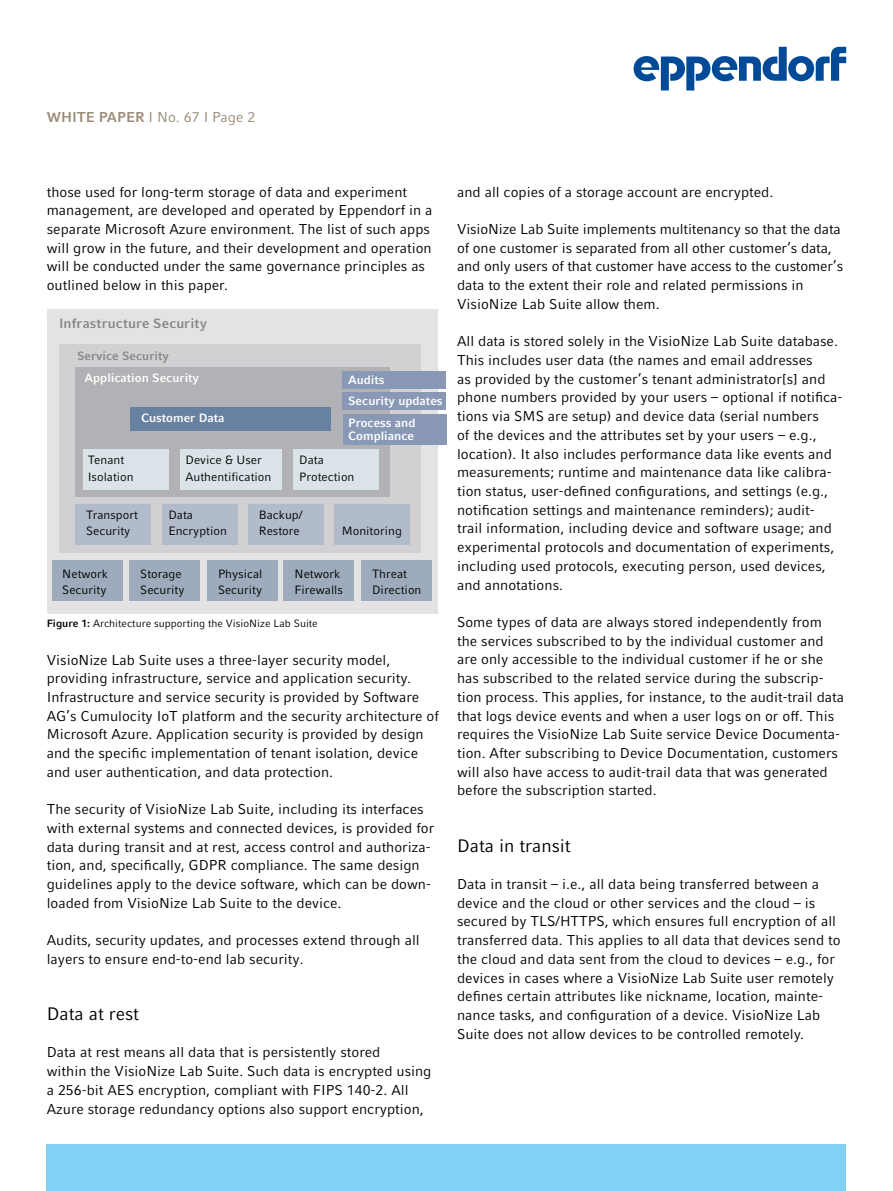
<style>
.page{position:relative;width:893px;height:1191px;background:#fff}
.page>*{position:absolute;margin:0;border:0;box-sizing:border-box;transform-origin:0 0}
.t1{font:18px "Compatil Factfor Eppendorf";color:#000}
.t2{font:14.25px/18.8px "Compatil Factfor Eppendorf";color:#000}
.t3{font:14.25px "Compatil Factfor Eppendorf";color:#9a8a76}
.t4{font:700 13.5px "Compatil Factfor Eppendorf";letter-spacing:.01em;color:#878787}
.t5{font:12px/16px "Compatil Factfor Eppendorf";color:#000}
.t6{font:700 12px/21.6px "Compatil Factfor Eppendorf";color:#fff}
.t7{font:700 12px "Compatil Factfor Eppendorf";color:#878787}
.t8{font:10.5px "Compatil Factfor Eppendorf";color:#000}
.s1{font-weight:700}
</style>
<div class="page">
<div style="left:47px;top:1144px;width:799px;height:47px;background:#83d0f5"></div>
<svg style="left:634px;top:47px;width:212px;height:43px"></svg>
<div style="left:47px;top:309px;width:390px;height:304px;background:#e3e3e3"></div>
<div style="left:59px;top:344px;width:361px;height:209px;background:#d2d0d3"></div>
<div style="left:75px;top:367px;width:315px;height:129px;background:#b2b1b5"></div>
<div style="left:130px;top:407px;width:201px;height:24px;background:#6781a2"></div>
<div style="left:75px;top:504px;width:76px;height:40px;background:#b1bbca"></div>
<div style="left:162px;top:504px;width:76px;height:40px;background:#b1bbca"></div>
<div style="left:248px;top:504px;width:76px;height:40px;background:#b1bbca"></div>
<div style="left:334px;top:504px;width:76px;height:40px;background:#b1bbca"></div>
<div style="left:83px;top:449px;width:86px;height:40px;background:#dae3e8"></div>
<div style="left:180px;top:449px;width:102px;height:40px;background:#dae3e8"></div>
<div style="left:294px;top:449px;width:85px;height:40px;background:#dae3e8"></div>
<div style="left:52px;top:561px;width:70px;height:40px;background:#9eabbc"></div>
<div style="left:129px;top:561px;width:71px;height:40px;background:#9eabbc"></div>
<div style="left:207px;top:561px;width:70px;height:40px;background:#9eabbc"></div>
<div style="left:283px;top:561px;width:71px;height:40px;background:#9eabbc"></div>
<div style="left:361px;top:561px;width:71px;height:40px;background:#9eabbc"></div>
<div style="left:342px;top:371px;width:104px;height:17px;background:#8999b5"></div>
<div style="left:342px;top:393px;width:104px;height:17px;background:#8999b5"></div>
<div style="left:343px;top:415px;width:104px;height:30px;background:#8999b5"></div>
<p class="t3" style="left:47px;top:108px;width:210px"><span class="s1">WHITE PAPER</span> I No. 67 I Page 2</p>
<p class="t2" style="left:47px;top:182px;width:387px">those used for long-term storage of data and experiment management, are developed and operated by Eppendorf in a separate Microsoft Azure environment. The list of such apps will grow in the future, and their development and operation will be conducted under the same governance principles as outlined below in this paper.</p>
<p class="t2" style="left:457px;top:182px;width:318px">and all copies of a storage account are encrypted.</p>
<p class="t2" style="left:457px;top:220px;width:388px">VisioNize Lab Suite implements multitenancy so that the data of one customer is separated from all other customer’s data, and only users of that customer have access to the customer’s data to the extent their role and related permissions in VisioNize Lab Suite allow them.</p>
<p class="t2" style="left:457px;top:332px;width:387px">All data is stored solely in the VisioNize Lab Suite database.<br>This includes user data (the names and email addresses<br>as provided by the customer’s tenant administrator[s] and phone numbers provided by your users – optional if notifica&shy;tions via SMS are setup) and device data (serial numbers<br>of the devices and the attributes set by your users – e.g., location). It also includes performance data like events and measurements; runtime and maintenance data like calibra&shy;tion status, user-defined configurations, and settings (e.g., notification settings and maintenance reminders); audit&shy;trail information, including device and software usage; and experimental protocols and documentation of experiments, including used protocols, executing person, used devices, and annotations.</p>
<p class="t2" style="left:457px;top:613px;width:388px">Some types of data are always stored independently from the services subscribed to by the individual customer and are only accessible to the individual customer if he or she has subscribed to the related service during the subscrip&shy;tion process. This applies, for instance, to the audit-trail data that logs device events and when a user logs on or off. This requires the VisioNize Lab Suite service Device Documenta&shy;tion. After subscribing to Device Documentation, customers will also have access to audit-trail data that was generated before the subscription started.</p>
<p class="t4" style="left:59px;top:315px;width:150px">Infrastructure Security</p>
<p class="t7" style="left:77px;top:348px;width:93px">Service Security</p>
<p class="t6" style="left:85px;top:367px;width:116px">Application Security</p>
<p class="t6" style="left:141px;top:406px;width:85px">Customer Data</p>
<p class="t5" style="left:88px;top:452px;width:48px">Tenant<br>Isolation</p>
<p class="t5" style="left:185px;top:452px;width:87px">Device &amp; User<br>Authentification</p>
<p class="t5" style="left:299px;top:452px;width:57px">Data<br>Protection</p>
<p class="t5" style="left:86px;top:507px;width:53px">Transport<br>Security</p>
<p class="t5" style="left:168px;top:507px;width:60px">Data<br>Encryption</p>
<p class="t5" style="left:259px;top:507px;width:45px">Backup/<br>Restore</p>
<p class="t6" style="left:348px;top:369px;width:96px">Audits<br>Security updates<br>Process and</p>
<p class="t6" style="left:348px;top:425px;width:67px">Compliance</p>
<p class="t5" style="left:342px;top:523px;width:62px">Monitoring</p>
<p class="t5" style="left:62px;top:566px;width:47px">Network<br>Security</p>
<p class="t5" style="left:140px;top:566px;width:46px">Storage<br>Security</p>
<p class="t5" style="left:218px;top:566px;width:46px">Physical<br>Security</p>
<p class="t5" style="left:295px;top:566px;width:50px">Network<br>Firewalls</p>
<p class="t5" style="left:372px;top:566px;width:51px">Threat<br>Direction</p>
<p class="t8" style="left:47px;top:617px;width:273px"><span class="s1">Figure 1:</span> Architecture supporting the VisioNize Lab Suite</p>
<p class="t2" style="left:47px;top:650px;width:394px">VisioNize Lab Suite uses a three-layer security model, providing infrastructure, service and application security.<br>Infrastructure and service security is provided by Software AG’s Cumulocity IoT platform and the security architecture of Microsoft Azure. Application security is provided by design and the specific implementation of tenant isolation, device and user authentication, and data protection.</p>
<p class="t2" style="left:47px;top:800px;width:389px">The security of VisioNize Lab Suite, including its interfaces with external systems and connected devices, is provided for data during transit and at rest, access control and authoriza&shy;tion, and, specifically, GDPR compliance. The same design guidelines apply to the device software, which can be down&shy;loaded from VisioNize Lab Suite to the device.</p>
<p class="t2" style="left:47px;top:931px;width:374px">Audits, security updates, and processes extend through all layers to ensure end-to-end lab security.</p>
<p class="t1" style="left:457px;top:834px;width:115px">Data in transit</p>
<p class="t2" style="left:457px;top:874px;width:385px">Data in transit – i.e., all data being transferred between a device and the cloud or other services and the cloud – is secured by TLS/HTTPS, which ensures full encryption of all transferred data. This applies to all data that devices send to the cloud and data sent from the cloud to devices – e.g., for devices in cases where a VisioNize Lab Suite user remotely defines certain attributes like nickname, location, mainte&shy;nance tasks, and configuration of a device. VisioNize Lab Suite does not allow devices to be controlled remotely.</p>
<p class="t1" style="left:47px;top:1003px;width:94px">Data at rest</p>
<p class="t2" style="left:47px;top:1043px;width:386px">Data at rest means all data that is persistently stored<br>within the VisioNize Lab Suite. Such data is encrypted using a 256-bit AES encryption, compliant with FIPS 140-2. All Azure storage redundancy options also support encryption,</p>
</div>
